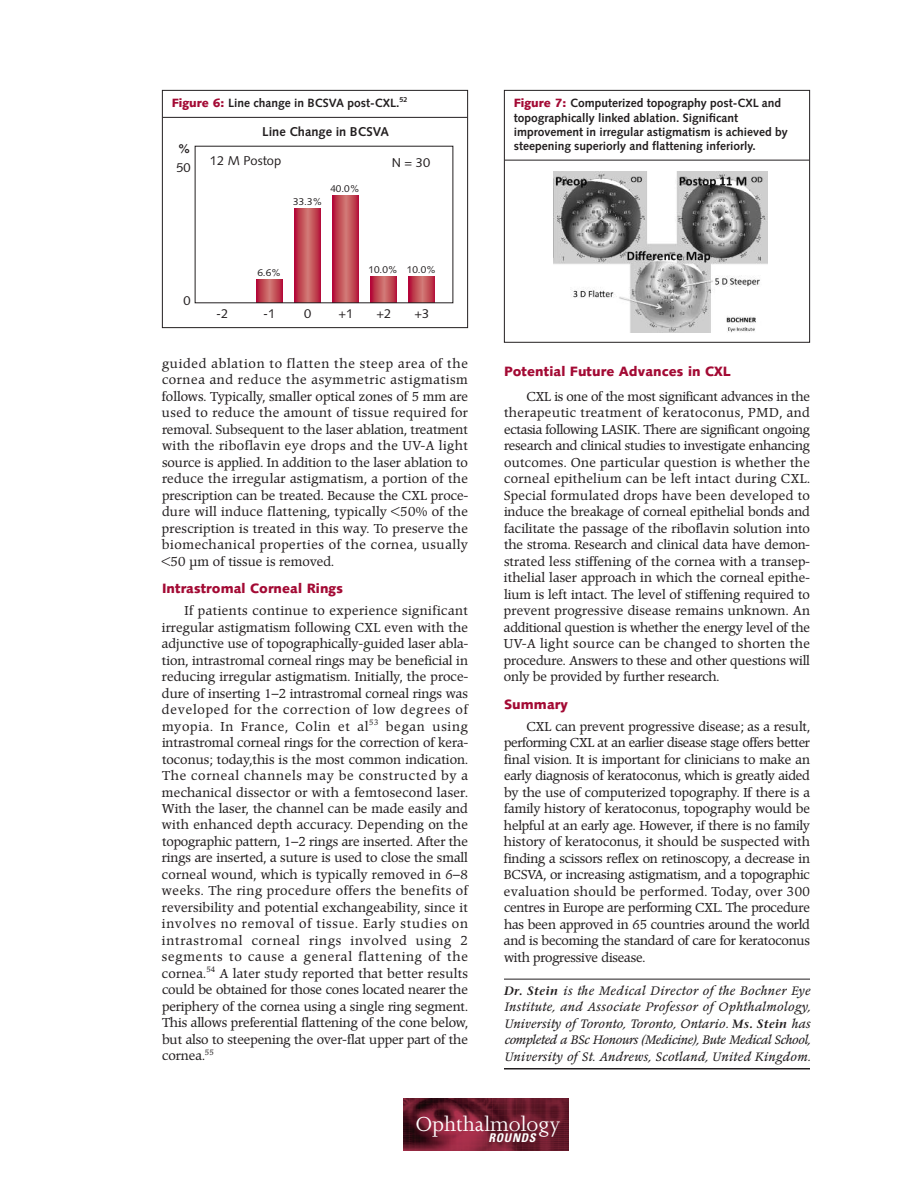
<style>
.page{position:relative;width:918px;height:1188px;background:#fff}
.page>*{position:absolute;margin:0;border:0;box-sizing:border-box;transform-origin:0 0}
.t1{font:23.4px "Joanna";color:#fff}
.t2{font:900 13.5px "Syntax";letter-spacing:.005em;color:#a30a34}
.t3{font:12.9px "Syntax";color:#231f20}
.t4{font:700 12.9px "Syntax";color:#231f20}
.t5{font:12.75px/16.5px "Poppl Pontifex BE";letter-spacing:-.01em;color:#231f20;text-align:justify}
.t6{font:italic 12px/16.5px "Poppl Pontifex BE";letter-spacing:.035em;color:#231f20;text-align:justify}
.t7{font:700 12px/14.2px "Syntax";color:#231f20}
.t8{font:italic 700 condensed 12px "Univers";letter-spacing:.06em;color:#fff}
.t9{font:10.05px "Syntax";color:#231f20}
.t10{font:7.65px "Poppl Pontifex BE";color:#231f20}
.s1{font-weight:900;color:#a30a34}
.s2{font-family:"Stone Serif";font-weight:600}
</style>
<div class="page">
<hr style="left:504px;top:979px;width:306px;height:1px;background:#231f20">
<hr style="left:504px;top:1068px;width:306px;height:2px;background:#231f20">
<img style="left:404px;top:1098px;width:164px;height:53px">
<svg style="left:256px;top:279px;width:26px;height:22px"></svg>
<svg style="left:294px;top:208px;width:26px;height:93px;background:#c24855"></svg>
<svg style="left:333px;top:195px;width:25px;height:106px;background:#c24b57"></svg>
<svg style="left:371px;top:276px;width:26px;height:25px"></svg>
<svg style="left:409px;top:276px;width:26px;height:25px"></svg>
<div style="left:162px;top:90px;width:306px;height:238px;border:1px solid #231f20"></div>
<hr style="left:163px;top:117px;width:304px;height:1px;background:#231f20">
<div style="left:504px;top:90px;width:306px;height:253px;border:1px solid #231f20"></div>
<hr style="left:505px;top:160px;width:304px;height:1px;background:#231f20">
<img style="left:553px;top:171px;width:214px;height:161px">
<p class="t7" style="left:172px;top:97px;width:237px"><span class="s1">Figure 6:</span> Line change in BCSVA post-CXL.<sup>52</sup></p>
<p class="t7" style="left:514px;top:97px;width:276px"><span class="s1">Figure 7:</span> Computerized topography post-CXL and topographically linked ablation. Significant improvement in irregular astigmatism is achieved by steepening superiorly and flattening inferiorly.</p>
<p class="t4" style="left:262px;top:126px;width:128px">Line Change in BCSVA</p>
<p class="t4" style="left:178px;top:143px;width:14px">%</p>
<p class="t3" style="left:176px;top:162px;width:16px">50</p>
<p class="t3" style="left:210px;top:155px;width:73px">12 M Postop</p>
<p class="t3" style="left:392px;top:158px;width:40px">N=30</p>
<p class="t9" style="left:293px;top:197px;width:31px">33.3%</p>
<p class="t9" style="left:330px;top:184px;width:31px">40.0%</p>
<p class="t3" style="left:184px;top:296px;width:9px">0</p>
<p class="t9" style="left:257px;top:269px;width:25px">6.6%</p>
<p class="t9" style="left:369px;top:266px;width:69px">10.0% 10.0%</p>
<p class="t3" style="left:216px;top:309px;width:14px">-2</p>
<p class="t3" style="left:263px;top:309px;width:14px">-1</p>
<p class="t3" style="left:304px;top:309px;width:9px">0</p>
<p class="t3" style="left:338px;top:309px;width:16px">+1</p>
<p class="t3" style="left:377px;top:309px;width:16px">+2</p>
<p class="t3" style="left:414px;top:309px;width:16px">+3</p>
<p class="t5" style="left:162px;top:356px;width:308px">guided ablation to flatten the steep area of the cornea and reduce the asymmetric astigmatism follows. Typically, smaller optical zones of 5 mm are used to reduce the amount of tissue required for removal. Subsequent to the laser ablation, treatment with the riboflavin eye drops and the UV-A light source is applied. In addition to the laser ablation to reduce the irregular astigmatism, a portion of the prescription can be treated. Because the CXL proce&shy;dure will induce flattening, typically &lt;50% of the prescription is treated in this way. To preserve the biomechanical properties of the cornea, usually &lt;50 µm of tissue is removed.</p>
<p class="t2" style="left:162px;top:583px;width:183px">Intrastromal Corneal Rings</p>
<p class="t5" style="left:162px;top:604px;width:308px;text-indent:23px">If patients continue to experience significant irregular astigmatism following CXL even with the adjunctive use of topographically-guided laser abla&shy;tion, intrastromal corneal rings may be beneficial in reducing irregular astigmatism. Initially, the proce&shy;dure of inserting 1–2 intrastromal corneal rings was developed for the correction of low degrees of myopia. In France, Colin et al</p>
<p class="t10" style="left:369px;top:719px;width:11px">53</p>
<p class="t5" style="left:162px;top:719px;width:308px;text-indent:224px">began using intrastromal corneal rings for the correction of kera&shy;toconus; today,this is the most common indication.<br>The corneal channels may be constructed by a mechanical dissector or with a femtosecond laser.<br>With the laser, the channel can be made easily and with enhanced depth accuracy. Depending on the topographic pattern, 1–2 rings are inserted. After the rings are inserted, a suture is used to close the small corneal wound, which is typically removed in 6–8 weeks. The ring procedure offers the benefits of reversibility and potential exchangeability, since it involves no removal of tissue. Early studies on intrastromal corneal rings involved using 2 segments to cause a general flattening of the cornea.<sup>54</sup> A later study reported that better results could be obtained for those cones located nearer the periphery of the cornea using a single ring segment.<br>This allows preferential flattening of the cone below, but also to steepening the over-flat upper part of the cornea.<sup>55</sup></p>
<p class="t2" style="left:504px;top:366px;width:229px">Potential Future Advances in CXL</p>
<p class="t5" style="left:504px;top:389px;width:308px;text-indent:23px">CXL is one of the most significant advances in the therapeutic treatment of keratoconus, PMD, and ectasia following LASIK. There are significant ongoing research and clinical studies to investigate enhancing outcomes. One particular question is whether the corneal epithelium can be left intact during CXL.<br>Special formulated drops have been developed to induce the breakage of corneal epithelial bonds and facilitate the passage of the riboflavin solution into the stroma. Research and clinical data have demon&shy;strated less stiffening of the cornea with a transep&shy;ithelial laser approach in which the corneal epithe&shy;lium is left intact. The level of stiffening required to prevent progressive disease remains unknown. An additional question is whether the energy level of the UV-A light source can be changed to shorten the procedure. Answers to these and other questions will only be provided by further research.</p>
<p class="t2" style="left:504px;top:699px;width:65px">Summary</p>
<p class="t5" style="left:504px;top:719px;width:308px;text-indent:23px">CXL can prevent progressive disease; as a result, performing CXL at an earlier disease stage offers better final vision. It is important for clinicians to make an early diagnosis of keratoconus, which is greatly aided by the use of computerized topography. If there is a family history of keratoconus, topography would be helpful at an early age. However, if there is no family history of keratoconus, it should be suspected with finding a scissors reflex on retinoscopy, a decrease in BCSVA, or increasing astigmatism, and a topographic evaluation should be performed. Today, over 300 centres in Europe are performing CXL. The procedure has been approved in 65 countries around the world and is becoming the standard of care for keratoconus with progressive disease.</p>
<p class="t6" style="left:504px;top:983px;width:308px"><span class="s2">Dr. Stein</span> is the Medical Director of the Bochner Eye Institute, and Associate Professor of Ophthalmology, University of Toronto, Toronto, Ontario. <span class="s2">Ms. Stein</span> has completed a BSc Honours (Medicine), Bute Medical School, University of St. Andrews, Scotland, United Kingdom.</p>
<h1 class="t1" style="left:416px;top:1115px;width:146px">Ophthalmology</h1>
<p class="t8" style="left:488px;top:1134px;width:49px">ROUNDS</p>
</div>
